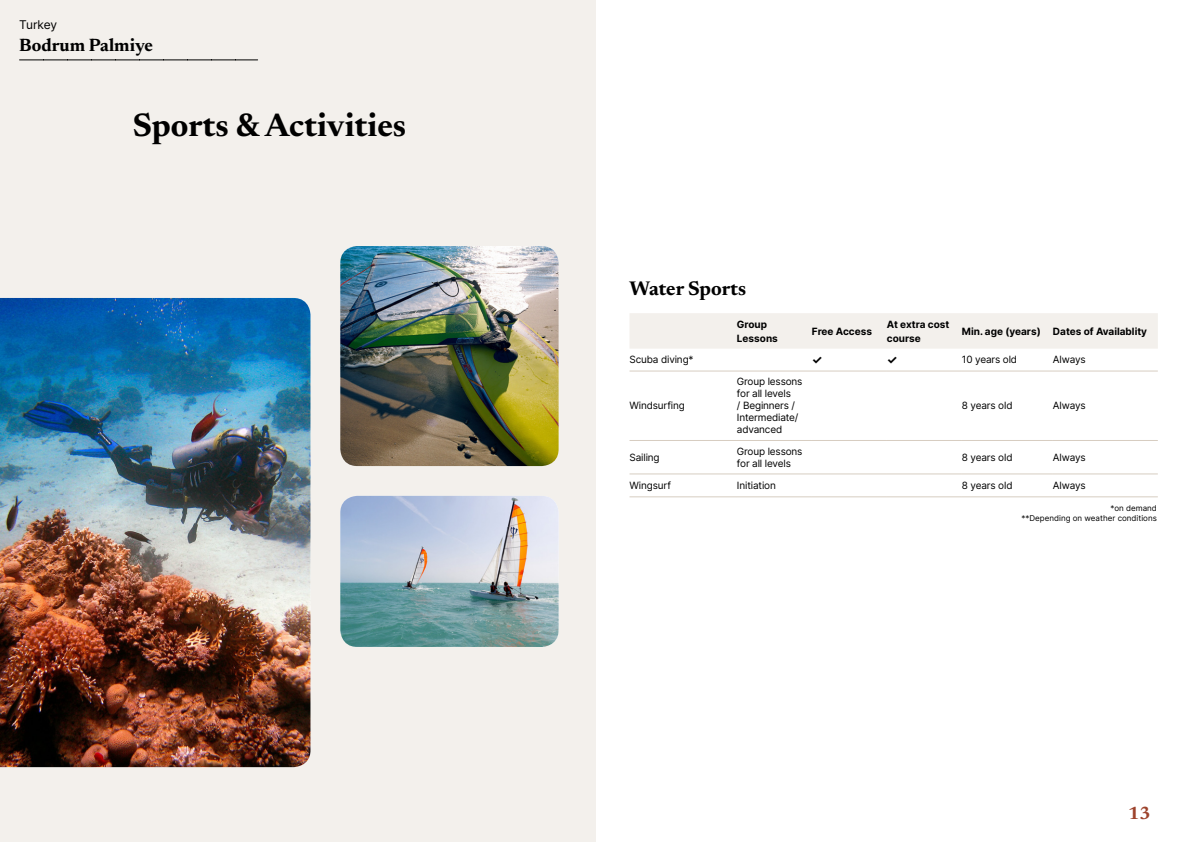
<style>
.page{position:relative;width:1191px;height:842px;background:#fff}
.page>*{position:absolute;margin:0;border:0;box-sizing:border-box;transform-origin:0 0}
.t1{font:700 33px "Newsreader 24 pt";color:#000}
.t2{font:700 20px "Newsreader 24 pt";color:#000}
.t3{font:700 18px "Newsreader 24 pt";color:#000}
.t4{font:700 18px "Newsreader 24 pt";color:#9d432c}
.t5{font:12px "Inter";letter-spacing:-.015em;color:#000}
.t6{font:700 12px "Inter";color:#000}
.t7{font:10px/12px "Inter";letter-spacing:-.015em;color:#000}
.t8{font:700 10px/14px "Inter";color:#000}
.t9{font:8px/9.6px "Inter";color:#000;text-align:right}
</style>
<div class="page">
<div style="left:0;top:0;width:595px;height:842px;background:#f3f0ec"></div>
<img style="left:340px;top:246px;width:218px;height:220px">
<img style="left:0;top:298px;width:310px;height:469px">
<img style="left:340px;top:496px;width:218px;height:151px">
<svg style="left:20px;top:60px;width:238px;height:1px"></svg>
<div style="left:630px;top:313px;width:527px;height:36px;background:#f3f0ec"></div>
<hr style="left:629px;top:370px;width:108px;height:1px;background:#d7cdc1">
<hr style="left:737px;top:370px;width:75px;height:1px;background:#d7cdc1">
<hr style="left:812px;top:370px;width:75px;height:1px;background:#d7cdc1">
<hr style="left:887px;top:370px;width:75px;height:1px;background:#d7cdc1">
<hr style="left:962px;top:370px;width:91px;height:1px;background:#d7cdc1">
<hr style="left:1053px;top:370px;width:104px;height:1px;background:#d7cdc1">
<hr style="left:629px;top:440px;width:108px;height:1px;background:#d7cdc1">
<hr style="left:737px;top:440px;width:75px;height:1px;background:#d7cdc1">
<hr style="left:812px;top:440px;width:75px;height:1px;background:#d7cdc1">
<hr style="left:887px;top:440px;width:75px;height:1px;background:#d7cdc1">
<hr style="left:962px;top:440px;width:91px;height:1px;background:#d7cdc1">
<hr style="left:1053px;top:440px;width:104px;height:1px;background:#d7cdc1">
<hr style="left:629px;top:473px;width:108px;height:1px;background:#d7cdc1">
<hr style="left:737px;top:473px;width:75px;height:1px;background:#d7cdc1">
<hr style="left:812px;top:473px;width:75px;height:1px;background:#d7cdc1">
<hr style="left:887px;top:473px;width:75px;height:1px;background:#d7cdc1">
<hr style="left:962px;top:473px;width:91px;height:1px;background:#d7cdc1">
<hr style="left:1053px;top:473px;width:104px;height:1px;background:#d7cdc1">
<hr style="left:629px;top:496px;width:108px;height:1px;background:#d7cdc1">
<hr style="left:737px;top:496px;width:75px;height:1px;background:#d7cdc1">
<hr style="left:812px;top:496px;width:75px;height:1px;background:#d7cdc1">
<hr style="left:887px;top:496px;width:75px;height:1px;background:#d7cdc1">
<hr style="left:962px;top:496px;width:91px;height:1px;background:#d7cdc1">
<hr style="left:1053px;top:496px;width:104px;height:1px;background:#d7cdc1">
<p class="t5" style="left:19px;top:15px;width:39px">Turkey</p>
<h3 class="t3" style="left:19px;top:32px;width:135px">Bodrum Palmiye</h3>
<h1 class="t1" style="left:133px;top:101px;width:275px">Sports &amp; Activities</h1>
<h2 class="t2" style="left:629px;top:274px;width:118px">Water Sports</h2>
<p class="t8" style="left:737px;top:317px;width:42px">Group<br>Lessons</p>
<p class="t8" style="left:812px;top:324px;width:62px">Free Access</p>
<p class="t8" style="left:887px;top:317px;width:64px">At extra cost course</p>
<p class="t8" style="left:962px;top:324px;width:187px">Min. age (years) Dates of Availablity</p>
<p class="t7" style="left:629px;top:353px;width:66px">Scuba diving*</p>
<p class="t6" style="left:812px;top:351px;width:12px">✓</p>
<p class="t6" style="left:887px;top:351px;width:12px">✓</p>
<p class="t7" style="left:962px;top:353px;width:57px">10 years old</p>
<p class="t7" style="left:1053px;top:353px;width:34px">Always</p>
<p class="t7" style="left:629px;top:399px;width:57px">Windsurfing</p>
<p class="t7" style="left:737px;top:375px;width:67px">Group lessons for all levels<br>/ Beginners /<br>Intermediate/ advanced</p>
<p class="t7" style="left:962px;top:399px;width:52px">8 years old</p>
<p class="t7" style="left:1053px;top:399px;width:34px">Always</p>
<p class="t7" style="left:629px;top:451px;width:32px">Sailing</p>
<p class="t7" style="left:737px;top:445px;width:67px">Group lessons for all levels</p>
<p class="t7" style="left:962px;top:451px;width:52px">8 years old</p>
<p class="t7" style="left:1053px;top:451px;width:34px">Always</p>
<p class="t7" style="left:629px;top:479px;width:43px">Wingsurf</p>
<p class="t7" style="left:737px;top:479px;width:40px">Initiation</p>
<p class="t7" style="left:962px;top:479px;width:52px">8 years old</p>
<p class="t7" style="left:1053px;top:479px;width:34px">Always</p>
<p class="t9" style="left:1021px;top:504px;width:137px">*on demand<br>**Depending on weather conditions</p>
<h3 class="t4" style="left:1128px;top:800px;width:24px">13</h3>
</div>
